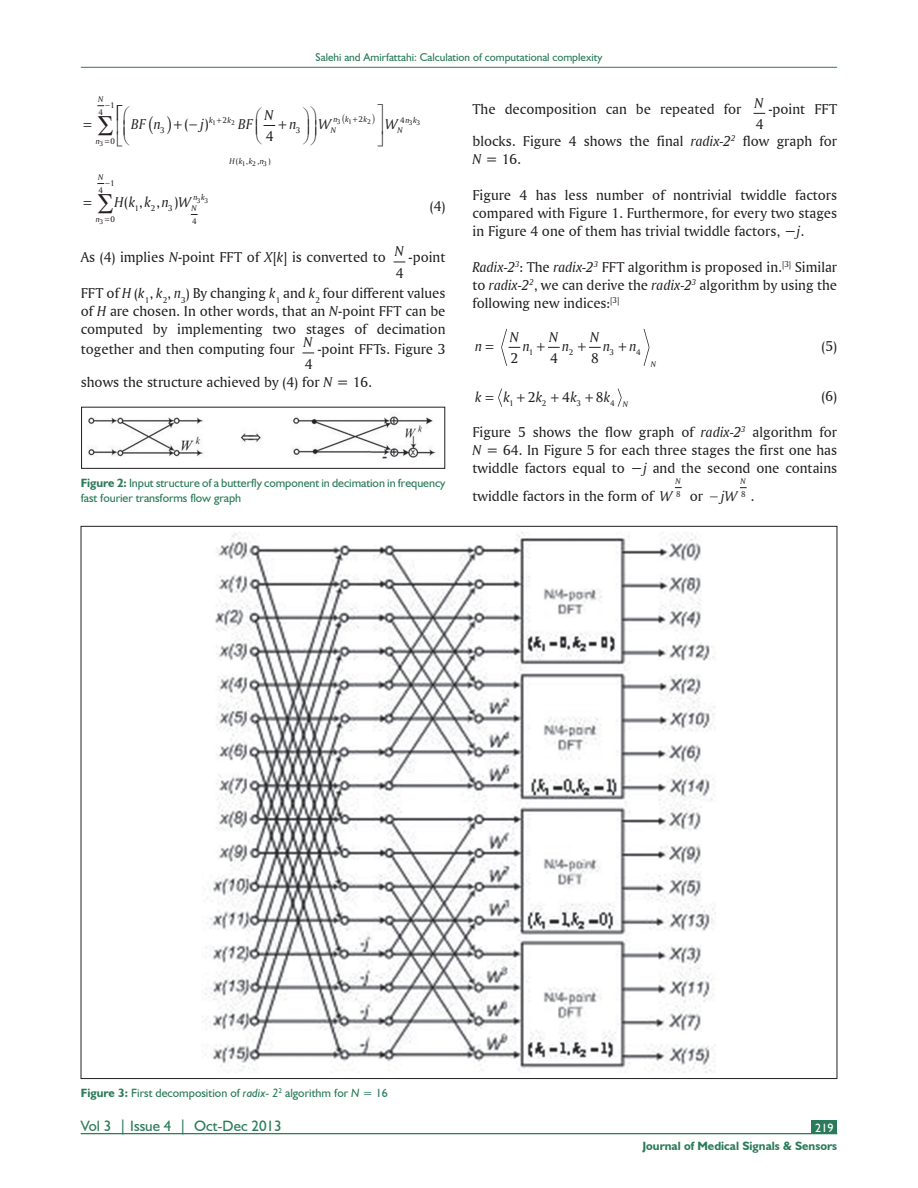
<style>
.page{position:relative;width:918px;height:1188px;background:#fff}
.page>*{position:absolute;margin:0;border:0;box-sizing:border-box;transform-origin:0 0}
.t1{font:15px/18px "Amerigo BT Roman A";color:#231f20;text-align:justify}
.t2{font:15px "Amerigo BT Italic A";letter-spacing:.475em;color:#231f20}
.t3{font:15px "Humanist 521 BT";color:#2b7b5a}
.t4{font:12px/15px "Humanist 521 BT";letter-spacing:-.005em;color:#2b7b5a}
.t5{font:700 12px "Humanist 521 BT";color:#2b7b5a}
.t6{font:12px "Humanist 521 BT";color:#fff}
.t7{font:11.25px "Humanist 521 BT";color:#2b7b5a}
.t8{font:8.7px "Amerigo BT Roman A";color:#231f20}
.t9{font:8.7px "Amerigo BT Italic A";color:#231f20}
.t10{font:7.2px "Amerigo BT Roman A";color:#231f20}
.s1{font-family:"Amerigo BT Italic A"}
.s2{font-family:"Amerigo BT Roman A"}
.s3{font-weight:700}
.s4{font-size:15px}
.s5{font-style:italic}
</style>
<div class="page">
<hr style="left:81px;top:67px;width:756px;height:1px;background:#2b7b5a">
<div style="left:812px;top:1121px;width:25px;height:13px;background:#2b7b5a"></div>
<hr style="left:81px;top:1133px;width:756px;height:1px;background:#2b7b5a">
<svg style="left:753px;top:113px;width:12px;height:1px"></svg>
<svg style="left:501px;top:329px;width:19px;height:37px"></svg>
<svg style="left:644px;top:329px;width:6px;height:37px"></svg>
<svg style="left:618px;top:389px;width:4px;height:18px"></svg>
<svg style="left:302px;top:353px;width:12px;height:1px"></svg>
<img style="left:87px;top:416px;width:349px;height:43px">
<div style="left:81px;top:407px;width:364px;height:62px;border:1px solid #231f20"></div>
<img style="left:202px;top:532px;width:514px;height:541px">
<svg style="left:548px;top:346px;width:12px;height:2px"></svg>
<svg style="left:589px;top:346px;width:12px;height:2px"></svg>
<svg style="left:498px;top:389px;width:4px;height:18px"></svg>
<svg style="left:263px;top:125px;width:13px;height:1px"></svg>
<svg style="left:97px;top:105px;width:8px;height:2px"></svg>
<p class="t7" style="left:316px;top:50px;width:288px">Salehi and Amirfattahi: Calculation of computational complexity</p>
<p class="t9" style="left:98px;top:94px;width:7px">N</p>
<p class="t8" style="left:105px;top:100px;width:11px">−1</p>
<p class="t8" style="left:99px;top:107px;width:6px">4</p>
<p class="t8" style="left:110px;top:136px;width:6px">0</p>
<p class="t9" style="left:96px;top:136px;width:6px">n</p>
<p class="t10" style="left:99px;top:139px;width:5px">3</p>
<p class="t2" style="left:265px;top:106px;width:11px">N</p>
<p class="t9" style="left:333px;top:114px;width:17px">n k</p>
<p class="t8" style="left:358px;top:114px;width:10px">2<span class="s1">k</span></p>
<p class="t9" style="left:209px;top:114px;width:5px">k</p>
<p class="t8" style="left:222px;top:114px;width:11px">2<span class="s1">k</span></p>
<p class="t1" style="left:185px;top:115px;width:26px">( )</p>
<p class="t2" style="left:189px;top:115px;width:17px">−j</p>
<p class="t10" style="left:212px;top:118px;width:5px">1</p>
<p class="t10" style="left:231px;top:118px;width:5px">2</p>
<p class="t10" style="left:337px;top:117px;width:17px">3 1</p>
<p class="t10" style="left:367px;top:117px;width:5px">2</p>
<p class="t2" style="left:289px;top:115px;width:9px">n</p>
<p class="t2" style="left:318px;top:115px;width:14px">W</p>
<p class="t2" style="left:131px;top:115px;width:31px">BF n</p>
<p class="t2" style="left:238px;top:115px;width:16px">BF</p>
<p class="t8" style="left:160px;top:125px;width:6px">3</p>
<p class="t8" style="left:296px;top:125px;width:6px">3</p>
<p class="t1" style="left:266px;top:127px;width:9px">4</p>
<p class="t9" style="left:331px;top:125px;width:7px">N</p>
<p class="t9" style="left:230px;top:156px;width:36px">Hkkn</p>
<p class="t8" style="left:236px;top:156px;width:37px">(,,)</p>
<p class="t10" style="left:242px;top:159px;width:27px">123</p>
<p class="t9" style="left:400px;top:114px;width:18px"><span class="s2">4</span>n k</p>
<p class="t2" style="left:385px;top:115px;width:14px">W</p>
<p class="t10" style="left:409px;top:118px;width:13px">3 3</p>
<p class="t9" style="left:397px;top:125px;width:7px">N</p>
<p class="t9" style="left:98px;top:172px;width:7px">N</p>
<p class="t8" style="left:105px;top:178px;width:11px">−1</p>
<p class="t8" style="left:99px;top:184px;width:6px">4</p>
<p class="t9" style="left:193px;top:192px;width:13px">n k</p>
<p class="t2" style="left:114px;top:193px;width:78px">HkknW</p>
<p class="t1" style="left:124px;top:193px;width:56px">(,,)</p>
<p class="t10" style="left:197px;top:196px;width:13px">3 3</p>
<p class="t1" style="left:430px;top:196px;width:17px">(4)</p>
<p class="t1" style="left:396px;top:249px;width:51px;line-height:15.8px;text-indent:-315px">As (4) implies <span class="s1">N</span>‑point FFT of <span class="s1">X</span>[<span class="s1">k</span>] is converted to <sup>N</sup> ‑point<br>4</p>
<p class="t1" style="left:81px;top:284px;width:366px">FFT of <span class="s1">H</span> (<span class="s1">k</span><sub>1</sub>, <span class="s1">k</span><sub>2</sub>, <span class="s1">n</span><sub>3</sub>) By changing <span class="s1">k</span><sub>1</sub> and <span class="s1">k</span><sub>2</sub> four different values of <span class="s1">H</span> are chosen. In other words, that an <span class="s1">N</span>‑point FFT can be computed by implementing two stages of decimation</p>
<p class="t1" style="left:305px;top:341px;width:142px;line-height:14.7px;text-indent:-224px">together and then computing four <sup>N</sup> ‑point FFTs. Figure 3<br>4</p>
<p class="t1" style="left:81px;top:373px;width:293px">shows the structure achieved by (4) for <span class="s1">N</span> = 16.</p>
<p class="t8" style="left:134px;top:203px;width:6px">1</p>
<p class="t8" style="left:151px;top:203px;width:6px">2</p>
<p class="t8" style="left:168px;top:203px;width:6px">3</p>
<p class="t9" style="left:192px;top:203px;width:7px">N</p>
<p class="t8" style="left:110px;top:214px;width:6px">0</p>
<p class="t9" style="left:96px;top:213px;width:6px">n</p>
<p class="t8" style="left:192px;top:215px;width:6px">4</p>
<p class="t10" style="left:99px;top:217px;width:5px">3</p>
<p class="t4" style="left:81px;top:475px;width:366px"><span class="s3">Figure 2:</span> Input structure of a butterfly component in decimation in frequency fast fourier transforms flow graph</p>
<p class="t2" style="left:755px;top:93px;width:11px">N</p>
<p class="t1" style="left:756px;top:115px;width:9px">4</p>
<p class="t1" style="left:472px;top:100px;width:270px">The decomposition can be repeated for</p>
<p class="t1" style="left:473px;top:93px;width:366px;line-height:31.5px;text-align:right">‑point FFT<br>blocks. Figure 4 shows the final <span class="s1">radix‑2</span><sup>2</sup> flow graph for</p>
<p class="t1" style="left:473px;top:150px;width:50px"><span class="s1">N</span> = 16.</p>
<p class="t1" style="left:473px;top:186px;width:366px">Figure 4 has less number of nontrivial twiddle factors compared with Figure 1. Furthermore, for every two stages in Figure 4 one of them has trivial twiddle factors, −<span class="s1">j</span>.</p>
<p class="t1" style="left:472px;top:258px;width:366px"><span class="s1">Radix‑2</span><sup>3</sup>: The <span class="s1">radix‑2</span><sup>3</sup> FFT algorithm is proposed in.<sup>[3]</sup> Similar to <span class="s1">radix‑2</span><sup>2</sup>, we can derive the <span class="s1">radix‑2</span><sup>3</sup> algorithm by using the following new indices:<sup>[3]</sup></p>
<p class="t2" style="left:475px;top:337px;width:9px">n</p>
<p class="t2" style="left:510px;top:327px;width:11px">N</p>
<p class="t2" style="left:549px;top:327px;width:11px">N</p>
<p class="t2" style="left:590px;top:327px;width:11px">N</p>
<p class="t8" style="left:529px;top:347px;width:6px">1</p>
<p class="t8" style="left:569px;top:347px;width:6px">2</p>
<p class="t8" style="left:610px;top:347px;width:6px">3</p>
<p class="t8" style="left:636px;top:347px;width:6px">4</p>
<p class="t1" style="left:822px;top:337px;width:17px">(5)</p>
<p class="t2" style="left:523px;top:337px;width:9px">n</p>
<p class="t2" style="left:562px;top:337px;width:9px">n</p>
<p class="t2" style="left:603px;top:337px;width:9px">n</p>
<p class="t2" style="left:630px;top:337px;width:9px">n</p>
<p class="t1" style="left:511px;top:349px;width:9px">2</p>
<p class="t1" style="left:550px;top:349px;width:9px">4</p>
<p class="t1" style="left:591px;top:349px;width:9px">8</p>
<p class="t9" style="left:651px;top:358px;width:7px">N</p>
<p class="t8" style="left:509px;top:397px;width:6px">1</p>
<p class="t8" style="left:542px;top:397px;width:6px">2</p>
<p class="t8" style="left:576px;top:397px;width:6px">3</p>
<p class="t8" style="left:610px;top:397px;width:6px">4</p>
<p class="t1" style="left:822px;top:387px;width:17px">(6)</p>
<p class="t1" style="left:472px;top:423px;width:366px">Figure 5 shows the flow graph of <span class="s1">radix‑2</span><sup>3</sup> algorithm for <span class="s1">N</span> = 64. In Figure 5 for each three stages the first one has twiddle factors equal to −<span class="s1">j</span> and the second one contains</p>
<p class="t1" style="left:472px;top:487px;width:267px">twiddle factors in the form of <span class="s1">W</span> <sup>8</sup> or − <span class="s1">jW</span></p>
<p class="t2" style="left:475px;top:387px;width:8px">k</p>
<p class="t2" style="left:503px;top:387px;width:8px">k</p>
<p class="t1" style="left:528px;top:387px;width:16px">2<span class="s1">k</span></p>
<p class="t1" style="left:562px;top:387px;width:16px">4<span class="s1">k</span></p>
<p class="t1" style="left:596px;top:387px;width:34px">8<span class="s1">k</span> <sub>N</sub></p>
<p class="t9" style="left:676px;top:476px;width:7px">N</p>
<p class="t9" style="left:741px;top:476px;width:7px">N</p>
<p class="t8" style="left:741px;top:488px;width:15px">8 <span class="s4">.</span></p>
<p class="t4" style="left:81px;top:1085px;width:309px"><span class="s3">Figure 3:</span> First decomposition of <span class="s5">radix- 2</span><sup>2</sup> algorithm for <span class="s5">N</span> = 16</p>
<p class="t3" style="left:81px;top:1116px;width:202px">Vol 3 | Issue 4 | Oct-Dec 2013</p>
<p class="t6" style="left:815px;top:1120px;width:20px">219</p>
<p class="t5" style="left:642px;top:1138px;width:196px">Journal of Medical Signals &amp; Sensors</p>
</div>
